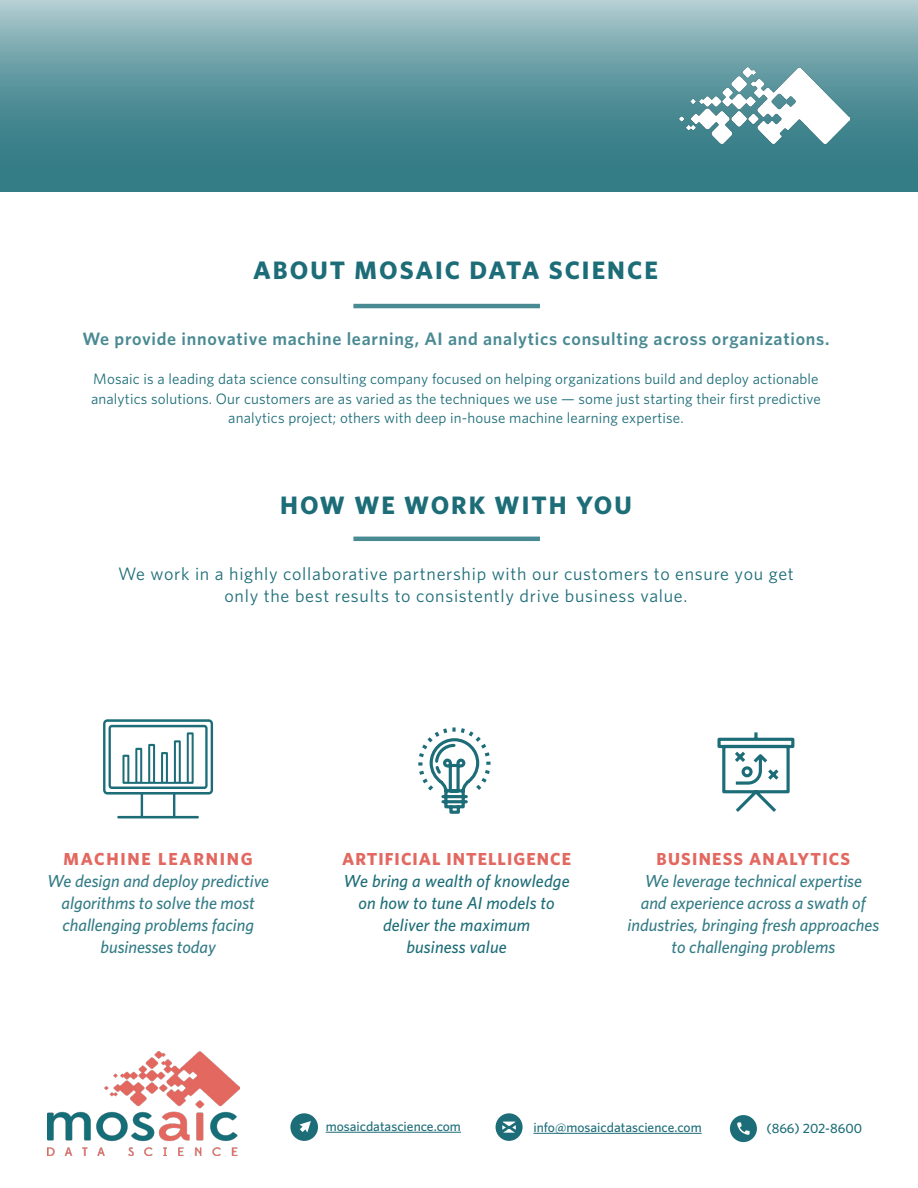
<style>
.page{position:relative;width:918px;height:1188px;background:#fff}
.page>*{position:absolute;margin:0;border:0;box-sizing:border-box;transform-origin:0 0}
.t1{font:700 25.35px "Whitney";letter-spacing:.08em;color:#1d6d78}
.Body_copy_header{font:18px "Whitney";letter-spacing:.04em;color:#1d6d78}
.Body_copy_header-2{font:600 18px "Whitney";letter-spacing:.04em;color:#4a8a93}
.t2{font:italic 500 17.4px/22.2px "Whitney";color:#347c86;text-align:center}
.t3{font:italic 500 17.4px/22.2px "Whitney";letter-spacing:.01em;color:#1d6d78;text-align:center}
.t4{font:700 17.4px "Whitney";letter-spacing:.07em;color:#e26860}
.t5{font:700 17.4px "Whitney";letter-spacing:.1em;color:#e26860}
.Body_copy_header-3{font:15px/19.5px "Whitney";letter-spacing:.01em;color:#1d6d78;text-align:center}
.t6{font:500 13.5px "Whitney";color:#1d6d78}
</style>
<div class="page">
<svg style="left:0;top:0;width:918px;height:192px;background:#6098a0"></svg>
<svg style="left:418px;top:727px;width:73px;height:87px"></svg>
<hr style="left:353px;top:537px;width:187px;height:4px;background:#4a8a93">
<hr style="left:353px;top:304px;width:187px;height:4px;background:#4a8a93">
<hr style="left:326px;top:1132px;width:135px;height:1px;background:#1d6d78">
<div style="left:291px;top:1114px;width:26px;height:26px;background:#1d6d78;border-radius:50%"></div>
<div style="left:290px;top:1113px;width:28px;height:28px;border:2px solid #1d6d78;border-radius:50%"></div>
<svg style="left:299px;top:1121px;width:12px;height:12px"></svg>
<svg style="left:495px;top:1113px;width:28px;height:28px"></svg>
<hr style="left:533px;top:1133px;width:169px;height:1px;background:#1d6d78">
<svg style="left:730px;top:1115px;width:27px;height:27px"></svg>
<svg style="left:103px;top:719px;width:110px;height:99px"></svg>
<svg style="left:717px;top:732px;width:78px;height:80px"></svg>
<img style="left:48px;top:1052px;width:192px;height:104px">
<img style="left:679px;top:68px;width:171px;height:75px">
<p class="t1" style="left:253px;top:254px;width:406px">ABOUT MOSAIC DATA SCIENCE</p>
<p class="Body_copy_header-2" style="left:83px;top:327px;width:748px">We provide innovative machine learning, AI and analytics consulting across organizations.</p>
<p class="Body_copy_header-3" style="left:91px;top:369px;width:732px">Mosaic is a leading data science consulting company focused on helping organizations build and deploy actionable analytics solutions. Our customers are as varied as the techniques we use — some just starting their first predictive analytics project; others with deep in-house machine learning expertise.</p>
<p class="t1" style="left:280px;top:488px;width:353px">HOW WE WORK WITH YOU</p>
<p class="Body_copy_header" style="left:118px;top:562px;width:677px">We work in a highly collaborative partnership with our customers to ensure you get</p>
<p class="Body_copy_header" style="left:225px;top:584px;width:464px">only the best results to consistently drive business value.</p>
<p class="t5" style="left:64px;top:847px;width:191px">MACHINE LEARNING</p>
<p class="t2" style="left:47px;top:869px;width:223px">We design and deploy predictive algorithms to solve the most challenging problems facing businesses today</p>
<p class="t4" style="left:342px;top:847px;width:230px">ARTIFICIAL INTELLIGENCE</p>
<p class="t3" style="left:344px;top:869px;width:228px">We bring a wealth of knowledge on how to tune AI models to deliver the maximum</p>
<p class="t3" style="left:406px;top:936px;width:102px">business value</p>
<p class="t4" style="left:657px;top:847px;width:195px">BUSINESS ANALYTICS</p>
<p class="t2" style="left:628px;top:869px;width:253px">We leverage technical expertise<br>and experience across a swath of industries, bringing fresh approaches to challenging problems</p>
<p class="t6" style="left:326px;top:1117px;width:137px">mosaicdatascience.com</p>
<p class="t6" style="left:533px;top:1118px;width:170px">info@mosaicdatascience.com</p>
<p class="t6" style="left:766px;top:1120px;width:97px">(866) 202-8600</p>
</div>
